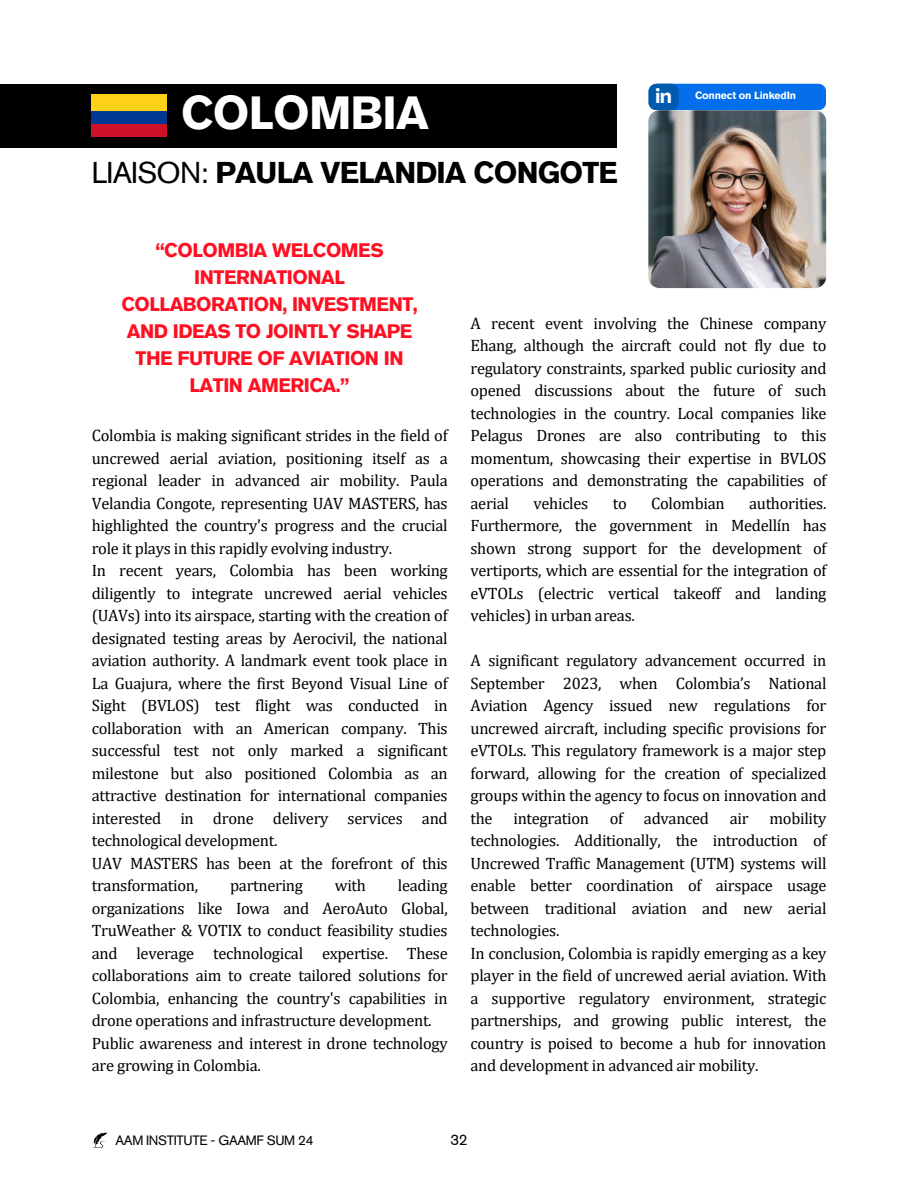
<style>
.page{position:relative;width:918px;height:1188px;background:#fff}
.page>*{position:absolute;margin:0;border:0;box-sizing:border-box;transform-origin:0 0}
.t1{font:700 46.35px "Akzidenz Grotesk Pro";letter-spacing:-.02em;color:#fff}
.t2{font:700 30px "Akzidenz Grotesk Pro";letter-spacing:-.025em;color:#000001}
.t3{font:700 19.8px "Agrandir";color:#fff}
.t4{font:700 19.5px/27px "Akzidenz Grotesk Pro";letter-spacing:-.025em;color:#ff0f21;text-align:center}
.t5{font:16.5px/22.5px "Cambria";letter-spacing:-.02em;color:#000001;text-align:justify}
.t6{font:15px "Akzidenz Grotesk Pro";color:#000001}
.t7{font:13.5px "Akzidenz Grotesk Pro";letter-spacing:-.025em;color:#000001}
.t8{font:700 10.5px "Akzidenz Grotesk Pro";letter-spacing:-.02em;color:#fff}
.s1{font-weight:400}
</style>
<div class="page">
<div style="left:0;top:84px;width:616px;height:64px;background:#000001"></div>
<img style="left:648px;top:110px;width:178px;height:178px;border-radius:11px">
<div style="left:651px;top:84px;width:175px;height:26px;background:#056feb;border-radius:8px"></div>
<div style="left:648px;top:84px;width:31px;height:26px;background:#005aad;border-radius:8px"></div>
<div style="left:92px;top:95px;width:75px;height:17px;background:#fcd116"></div>
<div style="left:92px;top:112px;width:75px;height:12px;background:#003893"></div>
<div style="left:92px;top:124px;width:75px;height:13px;background:#ce1126"></div>
<img style="left:93px;top:1132px;width:15px;height:16px">
<h1 class="t1" style="left:181px;top:94px;width:249px">COLOMBIA</h1>
<h2 class="t2" style="left:92px;top:161px;width:528px"><span class="s1">LIAISON:</span> PAULA VELANDIA CONGOTE</h2>
<h5 class="t3" style="left:656px;top:88px;width:17px">in</h5>
<h5 class="t8" style="left:695px;top:91px;width:103px">Connect on LinkedIn</h5>
<p class="t4" style="left:121px;top:239px;width:298px">“COLOMBIA WELCOMES<br>INTERNATIONAL<br>COLLABORATION, INVESTMENT,<br>AND IDEAS TO JOINTLY SHAPE<br>THE FUTURE OF AVIATION IN<br>LATIN AMERICA.”</p>
<p class="t5" style="left:92px;top:424px;width:357px;text-align:left">Colombia is making significant strides in the field of uncrewed aerial aviation, positioning itself as a regional leader in advanced air mobility. Paula Velandia Congote, representing UAV MASTERS, has highlighted the country's progress and the crucial role it plays in this rapidly evolving industry.<br>In recent years, Colombia has been working diligently to integrate uncrewed aerial vehicles (UAVs) into its airspace, starting with the creation of designated testing areas by Aerocivil, the national aviation authority. A landmark event took place in La Guajura, where the first Beyond Visual Line of Sight (BVLOS) test flight was conducted in collaboration with an American company. This successful test not only marked a significant milestone but also positioned Colombia as an attractive destination for international companies interested in drone delivery services and technological development.<br>UAV MASTERS has been at the forefront of this transformation,</p>
<p class="t5" style="left:92px;top:874px;width:357px;text-align:left;text-indent:306px">leading organizations like Iowa and AeroAuto Global, TruWeather &amp; VOTIX to conduct feasibility studies and leverage technological expertise. These collaborations aim to create tailored solutions for Colombia, enhancing the country's capabilities in drone operations and infrastructure development.<br>Public awareness and interest in drone technology are growing in Colombia.</p>
<p class="t5" style="left:230px;top:874px;width:74px">partnering</p>
<p class="t5" style="left:335px;top:874px;width:33px">with</p>
<p class="t5" style="left:471px;top:311px;width:357px">A recent event involving the Chinese company Ehang, although the aircraft could not fly due to regulatory constraints, sparked public curiosity and opened discussions about the future of such technologies in the country. Local companies like Pelagus Drones are also contributing to this momentum, showcasing their expertise in BVLOS operations and demonstrating the capabilities of aerial</p>
<p class="t5" style="left:471px;top:491px;width:357px;text-indent:279px">authorities.<br>Furthermore, the government in Medellíní has shown strong support for the development of vertiports, which are essential for the integration of eVTOLs (electric vertical takeoff and landing vehicles) in urban areas.</p>
<h4 class="t5" style="left:471px;top:649px;width:357px">A significant regulatory advancement occurred in September 2023, when Colombia’s National Aviation Agency issued new regulations for uncrewed aircraft, including specific provisions for eVTOLs. This regulatory framework is a major step forward, allowing for the creation of specialized groups within the agency to focus on innovation and the</h4>
<p class="t5" style="left:534px;top:491px;width:56px">vehicles</p>
<p class="t5" style="left:613px;top:491px;width:16px">to</p>
<p class="t5" style="left:651px;top:491px;width:75px">Colombian</p>
<h4 class="t5" style="left:513px;top:806px;width:77px">integration</h4>
<h4 class="t5" style="left:610px;top:806px;width:15px">of</h4>
<h4 class="t5" style="left:644px;top:806px;width:67px">advanced</h4>
<h4 class="t5" style="left:730px;top:806px;width:20px">air</h4>
<h4 class="t5" style="left:471px;top:806px;width:357px;text-align:left;text-indent:299px">mobility technologies. Additionally, the introduction of Uncrewed Traffic Management (UTM) systems will enable better coordination of airspace usage between traditional aviation and new aerial technologies.<br>In conclusion, Colombia is rapidly emerging as a key player in the field of uncrewed aerial aviation. With a supportive regulatory environment, strategic partnerships, and growing public interest, the country is poised to become a hub for innovation and development in advanced air mobility.</h4>
<p class="t7" style="left:116px;top:1135px;width:200px">AAM INSTITUTE - GAAMF SUM 24</p>
<h3 class="t6" style="left:450px;top:1134px;width:19px">32</h3>
</div>
